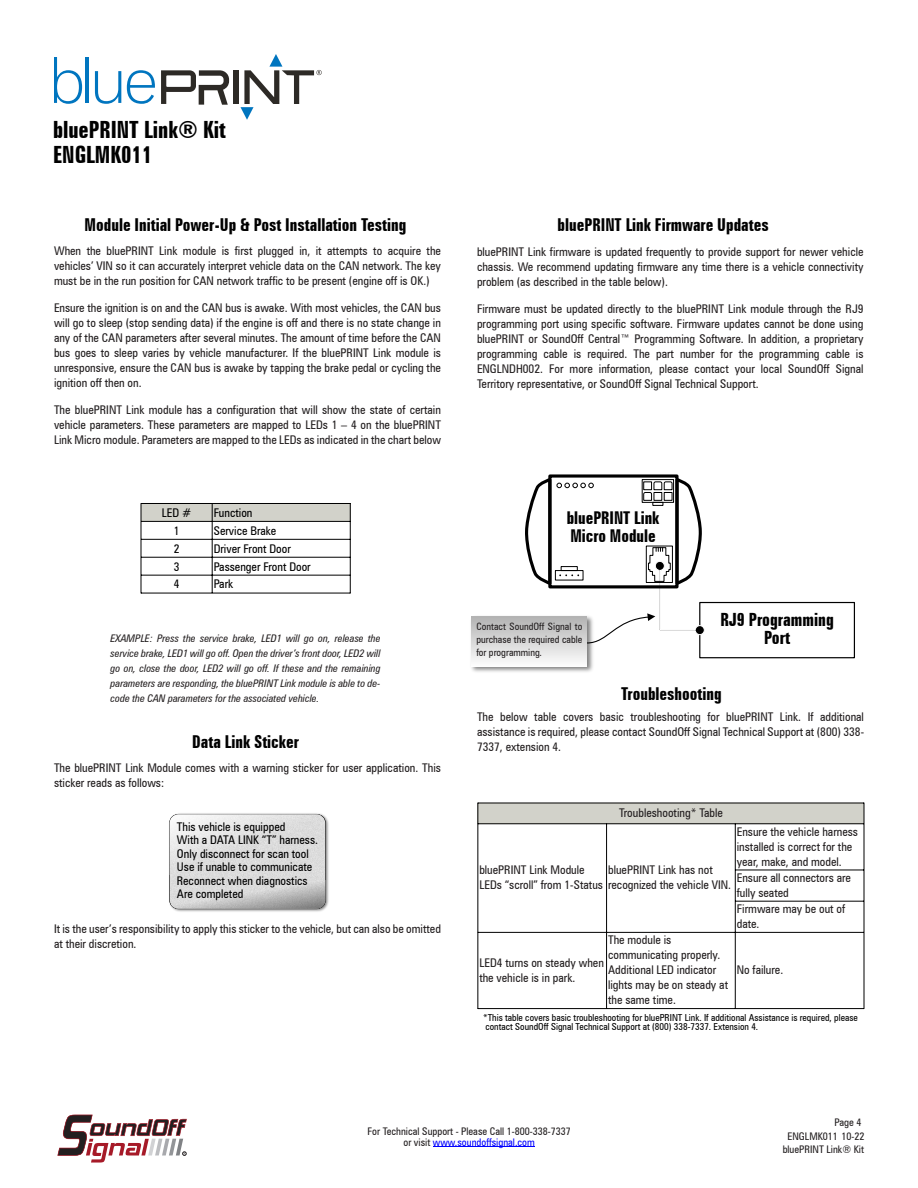
<style>
.page{position:relative;width:918px;height:1188px;background:#fff}
.page>*{position:absolute;margin:0;border:0;box-sizing:border-box;transform-origin:0 0}
.t1{font:700 extra-condensed 23.7px/24.9px "Zurich BT";color:#000}
.t2{font:700 extra-condensed 18.3px/18.3px "Zurich BT";color:#000;text-align:center}
.t3{font:700 extra-condensed 17.7px/17.7px "Zurich BT";color:#000}
.t4{font:condensed 12px/15px "Zurich BT";color:#231f20}
.t5{font:condensed 12px/13.5px "Zurich BT";color:#000}
.t6{font:italic condensed 10.5px/15px "Zurich BT";color:#231f20;text-align:justify}
.t7{font:condensed 10.5px/10.5px "Zurich BT";color:#231f20;text-align:center}
.t8{font:condensed 10.05px/12.6px "Zurich BT";color:#231f20;text-align:justify}
.t9{font:condensed 9.6px/9.6px "Zurich BT";color:#000}
.s1{color:#00f}
</style>
<div class="page">
<svg style="left:57px;top:1115px;width:130px;height:48px"></svg>
<hr style="left:433px;top:1147px;width:102px;height:1px;background:#00f">
<div style="left:478px;top:803px;width:386px;height:21px;background:#d2d2ca"></div>
<hr style="left:477px;top:803px;width:1px;height:206px;background:#000">
<hr style="left:864px;top:803px;width:1px;height:206px;background:#000">
<hr style="left:606px;top:824px;width:1px;height:185px;background:#000">
<hr style="left:735px;top:824px;width:1px;height:185px;background:#000">
<hr style="left:478px;top:803px;width:386px;height:1px;background:#000">
<hr style="left:478px;top:823px;width:386px;height:1px;background:#000">
<hr style="left:735px;top:870px;width:129px;height:1px;background:#000">
<hr style="left:735px;top:901px;width:129px;height:1px;background:#000">
<hr style="left:478px;top:932px;width:386px;height:1px;background:#000">
<hr style="left:478px;top:1008px;width:386px;height:1px;background:#000">
<div style="left:141px;top:503px;width:209px;height:18px;background:#d2d2ca"></div>
<hr style="left:141px;top:503px;width:1px;height:90px;background:#000">
<hr style="left:350px;top:503px;width:1px;height:90px;background:#000">
<hr style="left:212px;top:503px;width:1px;height:90px;background:#000">
<hr style="left:141px;top:503px;width:209px;height:1px;background:#000">
<hr style="left:141px;top:521px;width:209px;height:1px;background:#000">
<hr style="left:141px;top:539px;width:209px;height:1px;background:#000">
<hr style="left:141px;top:557px;width:209px;height:1px;background:#000">
<hr style="left:141px;top:575px;width:209px;height:1px;background:#000">
<hr style="left:141px;top:593px;width:209px;height:1px;background:#000">
<div style="left:234px;top:70px;width:5px;height:34px;background:#2d2a26"></div>
<svg style="left:161px;top:70px;width:68px;height:35px"></svg>
<svg style="left:54px;top:57px;width:28px;height:47px"></svg>
<hr style="left:86px;top:57px;width:3px;height:46px;background:#0075bf">
<svg style="left:95px;top:71px;width:26px;height:33px"></svg>
<svg style="left:127px;top:70px;width:28px;height:34px"></svg>
<svg style="left:240px;top:54px;width:82px;height:66px"></svg>
<div style="left:699px;top:602px;width:156px;height:56px;background:#fff;border:1px solid #000"></div>
<img style="left:471px;top:616px;width:122px;height:56px">
<div style="left:472px;top:616px;width:115px;height:51px;background:linear-gradient(to bottom,#b2b2b2,#fefefe)"></div>
<img style="left:173px;top:813px;width:156px;height:99px">
<img style="left:170px;top:814px;width:155px;height:94px">
<img style="left:170px;top:814px;width:151px;height:60px">
<img style="left:172px;top:881px;width:153px;height:28px">
<svg style="left:523px;top:476px;width:182px;height:168px"></svg>
<h1 class="t1" style="left:53px;top:119px;width:174px">bluePRINT Link® Kit<br>ENGLMK011</h1>
<h3 class="t3" style="left:85px;top:218px;width:323px">Module Initial Power-Up &amp; Post Installation Testing</h3>
<p class="t4" style="left:54px;top:244px;width:389px;text-align:justify">When the bluePRINT Link module is first plugged in, it attempts to acquire the vehicles’ VIN so it can accurately interpret vehicle data on the CAN network. The key must be in the run position for CAN network traffic to be present (engine off is OK.)</p>
<p class="t4" style="left:54px;top:301px;width:389px;text-align:justify">Ensure the ignition is on and the CAN bus is awake. With most vehicles, the CAN bus will go to sleep (stop sending data) if the engine is off and there is no state change in any of the CAN parameters after several minutes. The amount of time before the CAN bus goes to sleep varies by vehicle manufacturer. If the bluePRINT Link module is unresponsive, ensure the CAN bus is awake by tapping the brake pedal or cycling the ignition off then on.</p>
<p class="t4" style="left:54px;top:403px;width:389px;text-align:justify">The bluePRINT Link module has a configuration that will show the state of certain vehicle parameters. These parameters are mapped to LEDs 1 – 4 on the bluePRINT Link Micro module. Parameters are mapped to the LEDs as indicated in the chart below</p>
<p class="t5" style="left:162px;top:507px;width:31px">LED #</p>
<p class="t5" style="left:214px;top:507px;width:40px">Function</p>
<p class="t5" style="left:174px;top:525px;width:7px">1</p>
<p class="t5" style="left:214px;top:525px;width:64px">Service Brake</p>
<p class="t5" style="left:174px;top:543px;width:7px">2</p>
<p class="t5" style="left:214px;top:543px;width:79px">Driver Front Door</p>
<p class="t5" style="left:174px;top:561px;width:7px">3</p>
<p class="t5" style="left:214px;top:561px;width:99px">Passenger Front Door</p>
<p class="t5" style="left:174px;top:579px;width:7px">4</p>
<p class="t5" style="left:214px;top:579px;width:21px">Park</p>
<p class="t6" style="left:111px;top:632px;width:272px">EXAMPLE: Press the service brake, LED1 will go on, release the service brake, LED1 will go off. Open the driver’s front door, LED2 will go on, close the door, LED2 will go off. If these and the remaining parameters are responding, the bluePRINT Link module is able to de&shy;code the CAN parameters for the associated vehicle.</p>
<h3 class="t3" style="left:192px;top:735px;width:108px">Data Link Sticker</h3>
<p class="t4" style="left:54px;top:762px;width:388px">The bluePRINT Link Module comes with a warning sticker for user application. This sticker reads as follows:</p>
<p class="t5" style="left:177px;top:821px;width:143px">This vehicle is equipped<br>With a DATA LINK “T” harness.<br>Only disconnect for scan tool<br>Use if unable to communicate<br>Reconnect when diagnostics<br>Are completed</p>
<p class="t4" style="left:54px;top:923px;width:388px">It is the user’s responsibility to apply this sticker to the vehicle, but can also be omitted at their discretion.</p>
<h3 class="t3" style="left:558px;top:218px;width:213px">bluePRINT Link Firmware Updates</h3>
<p class="t4" style="left:477px;top:245px;width:388px;text-align:justify">bluePRINT Link firmware is updated frequently to provide support for newer vehicle chassis. We recommend updating firmware any time there is a vehicle connectivity problem (as described in the table below).</p>
<p class="t4" style="left:477px;top:302px;width:388px;text-align:justify">Firmware must be updated directly to the bluePRINT Link module through the RJ9 programming port using specific software. Firmware updates cannot be done using bluePRINT or SoundOff Central™ Programming Software. In addition, a proprietary programming cable is required. The part number for the programming cable is ENGLNDH002. For more information, please contact your local SoundOff Signal Territory representative, or SoundOff Signal Technical Support.</p>
<h3 class="t3" style="left:567px;top:510px;width:94px">bluePRINT Link<br>Micro Module</h3>
<p class="t8" style="left:476px;top:621px;width:108px">Contact SoundOff Signal to purchase the required cable for programming.</p>
<h2 class="t2" style="left:721px;top:612px;width:115px">RJ9 Programming<br>Port</h2>
<h3 class="t3" style="left:621px;top:686px;width:102px">Troubleshooting</h3>
<p class="t4" style="left:477px;top:711px;width:389px;text-align:justify">The below table covers basic troubleshooting for bluePRINT Link. If additional assistance is required, please contact SoundOff Signal Technical Support at (800) 338- 7337, extension 4.</p>
<p class="t4" style="left:619px;top:807px;width:105px">Troubleshooting* Table</p>
<p class="t4" style="left:737px;top:825px;width:123px">Ensure the vehicle harness installed is correct for the year, make, and model.</p>
<p class="t4" style="left:737px;top:871px;width:116px">Ensure all connectors are fully seated</p>
<p class="t4" style="left:737px;top:902px;width:110px">Firmware may be out of date.</p>
<p class="t4" style="left:479px;top:864px;width:253px">bluePRINT Link Module<br>LEDs “scroll” from 1-Status recognized the vehicle VIN.</p>
<p class="t4" style="left:608px;top:864px;width:106px">bluePRINT Link has not</p>
<p class="t4" style="left:608px;top:934px;width:122px">The module is communicating properly.<br>Additional LED indicator lights may be on steady at the same time.</p>
<p class="t4" style="left:479px;top:956px;width:126px">LED4 turns on steady when the vehicle is in park.</p>
<p class="t4" style="left:737px;top:964px;width:48px">No failure.</p>
<p class="t9" style="left:483px;top:1013px;width:376px">*This table covers basic troubleshooting for bluePRINT Link. If additional Assistance is required, please contact SoundOff Signal Technical Support at (800) 338-7337. Extension 4.</p>
<p class="t7" style="left:367px;top:1127px;width:205px">For Technical Support - Please Call 1-800-338-7337 or visit <span class="s1">www.soundoffsignal.com</span></p>
<p class="t7" style="left:788px;top:1116px;width:78px;line-height:14.1px;text-align:right">Page 4<br>ENGLMK011 10-22</p>
<p class="t7" style="left:783px;top:1145px;width:83px">bluePRINT Link® Kit</p>
</div>
